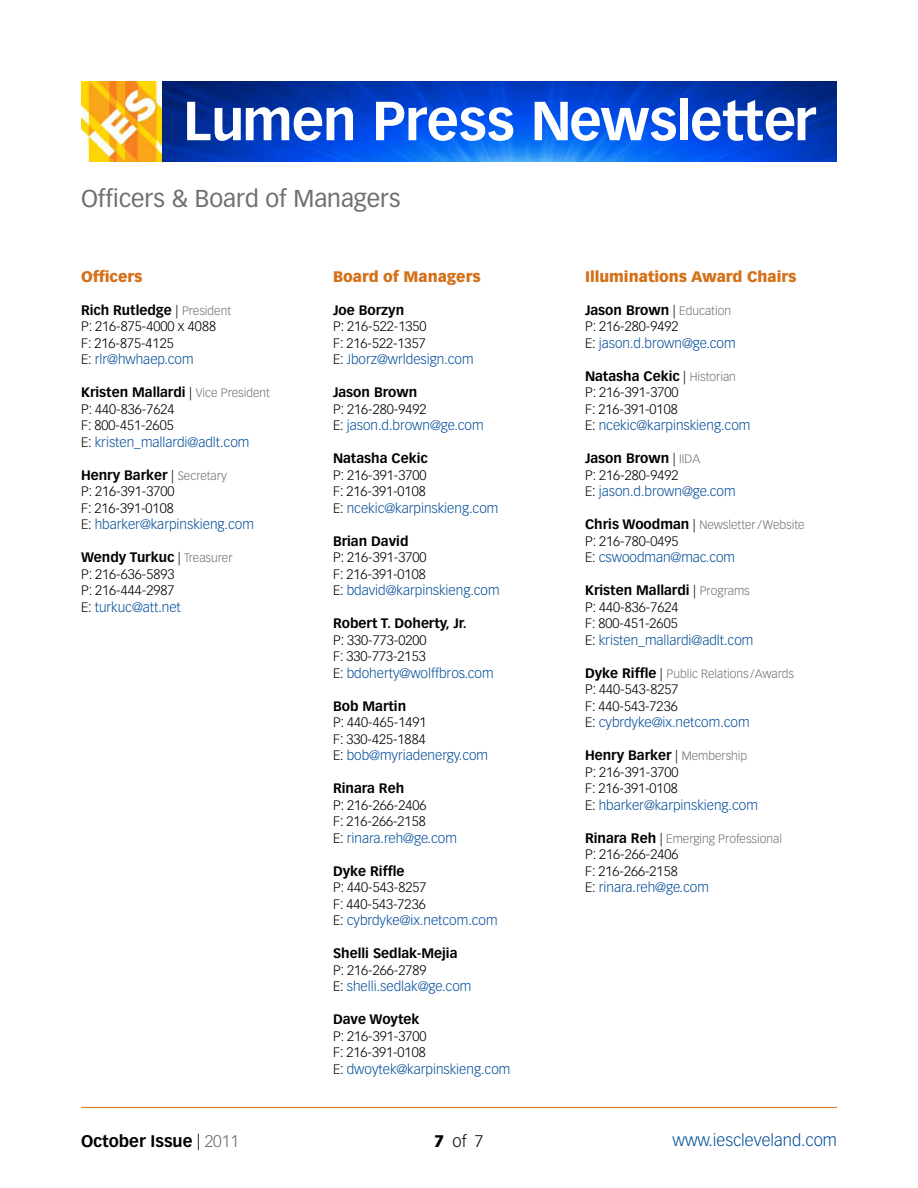
<style>
.page{position:relative;width:918px;height:1188px;background:#fff}
.page>*{position:absolute;margin:0;border:0;box-sizing:border-box;transform-origin:0 0}
.t1{font:700 54px "Vectora LH";letter-spacing:-.02em;color:#fff}
.t2{font:24px "Vectora LH";color:#6d6f71}
.t3{font:300 16.5px "Vectora LH";color:#004c98}
.t4{font:700 16.5px "Vectora LH";color:#000}
.t5{font:300 16.5px "Vectora LH";color:#000}
.t6{font:900 15px "Vectora LH";color:#d4711a}
.t7{font:300 13.5px/16.5px "Vectora LH";color:#000}
.t8{font:300 13.5px/16.5px "Vectora LH";color:#004c98}
.t9{font:700 13.5px "Vectora LH";color:#000}
.t10{font:300 12px "Vectora LH";color:#6d6f71}
.s1{font-weight:700}
.s2{font-size:12px;color:#6d6f71}
.s3{color:#004c98}
.s4{color:#000}
.s5{font-weight:700;color:#000}
.s6{font-weight:700;font-size:13.5px;color:#000}
.s7{font-size:13.5px;color:#000}
.s8{font-weight:300}
.s9{font-weight:300;color:#6d6f71}
.s10{font-weight:900}
</style>
<div class="page">
<hr style="left:81px;top:1107px;width:756px;height:1px;background:#d4711a">
<img style="left:81px;top:81px;width:756px;height:81px">
<h1 class="t1" style="left:183px;top:88px;width:634px">Lumen Press Newsletter</h1>
<h2 class="t2" style="left:81px;top:184px;width:321px">Officers &amp; Board of Managers</h2>
<p class="t6" style="left:81px;top:267px;width:63px">Officers</p>
<p class="t7" style="left:81px;top:302px;width:152px"><span class="s1">Rich Rutledge</span> | <span class="s2">President<br></span>P: 216-875-4000 x 4088<br>F: 216-875-4125<br>E: <span class="s3">rlr@hwhaep.com</span></p>
<p class="t7" style="left:81px;top:385px;width:191px"><span class="s1">Kristen Mallardi</span> | <span class="s2">Vice President<br></span>P: 440-836-7624<br>F: 800-451-2605<br>E: <span class="s3">kristen_mallardi@adlt.com</span></p>
<p class="t7" style="left:81px;top:467px;width:174px"><span class="s1">Henry Barker</span> | <span class="s2">Secretary<br></span>P: 216-391-3700<br>F: 216-391-0108<br>E: <span class="s3">hbarker@karpinskieng.com</span></p>
<p class="t7" style="left:81px;top:550px;width:153px"><span class="s1">Wendy Turkuc</span> | <span class="s2">Treasurer<br></span>P: 216-636-5893<br>P: 216-444-2987<br>E: <span class="s3">turkuc@att.net</span></p>
<p class="t6" style="left:333px;top:267px;width:149px">Board of Managers</p>
<p class="t9" style="left:333px;top:302px;width:73px">Joe Borzyn</p>
<p class="t7" style="left:333px;top:319px;width:142px">P: 216-522-1350<br>F: 216-522-1357<br>E: <span class="s3">Jborz@wrldesign.com</span></p>
<p class="t9" style="left:333px;top:384px;width:86px">Jason Brown</p>
<p class="t8" style="left:333px;top:401px;width:152px"><span class="s4">P: 216-280-9492<br>E:</span> jason.d.brown@ge.com</p>
<p class="t9" style="left:333px;top:450px;width:96px">Natasha Cekic</p>
<p class="t7" style="left:333px;top:467px;width:167px">P: 216-391-3700<br>F: 216-391-0108<br>E: <span class="s3">ncekic@karpinskieng.com</span></p>
<p class="t9" style="left:333px;top:533px;width:77px">Brian David</p>
<p class="t7" style="left:333px;top:550px;width:168px">P: 216-391-3700<br>F: 216-391-0108<br>E: <span class="s3">bdavid@karpinskieng.com</span></p>
<p class="t9" style="left:333px;top:615px;width:135px">Robert T. Doherty, Jr.</p>
<p class="t7" style="left:333px;top:632px;width:162px">P: 330-773-0200<br>F: 330-773-2153<br>E: <span class="s3">bdoherty@wolffbros.com</span></p>
<p class="t9" style="left:333px;top:698px;width:75px">Bob Martin</p>
<p class="t7" style="left:333px;top:715px;width:157px">P: 440-465-1491<br>F: 330-425-1884<br>E: <span class="s3">bob@myriadenergy.com</span></p>
<p class="t9" style="left:333px;top:780px;width:73px">Rinara Reh</p>
<p class="t7" style="left:333px;top:797px;width:125px">P: 216-266-2406<br>F: 216-266-2158<br>E: <span class="s3">rinara.reh@ge.com</span></p>
<p class="t9" style="left:333px;top:863px;width:73px">Dyke Riffle</p>
<p class="t7" style="left:333px;top:879px;width:166px">P: 440-543-8257<br>F: 440-543-7236<br>E: <span class="s3">cybrdyke@ix.netcom.com</span></p>
<p class="t9" style="left:333px;top:945px;width:126px">Shelli Sedlak-Mejia</p>
<p class="t8" style="left:333px;top:962px;width:140px"><span class="s4">P: 216-266-2789<br>E:</span> shelli.sedlak@ge.com</p>
<p class="t9" style="left:333px;top:1011px;width:88px">Dave Woytek</p>
<p class="t7" style="left:333px;top:1028px;width:179px">P: 216-391-3700<br>F: 216-391-0108<br>E: <span class="s3">dwoytek@karpinskieng.com</span></p>
<p class="t6" style="left:585px;top:267px;width:213px">Illuminations Award Chairs</p>
<p class="t8" style="left:585px;top:302px;width:152px"><span class="s5">Jason Brown</span> <span class="s4">|</span> <span class="s2">Education<br></span><span class="s4">P: 216-280-9492<br>E:</span> jason.d.brown@ge.com</p>
<p class="t7" style="left:585px;top:368px;width:167px"><span class="s1">Natasha Cekic</span> | <span class="s2">Historian<br></span>P: 216-391-3700<br>F: 216-391-0108<br>E: <span class="s3">ncekic@karpinskieng.com</span></p>
<p class="t8" style="left:585px;top:451px;width:152px"><span class="s5">Jason Brown</span> <span class="s4">|</span> <span class="s2">IIDA<br></span><span class="s4">P: 216-280-9492<br>E:</span> jason.d.brown@ge.com</p>
<p class="t10" style="left:585px;top:518px;width:221px"><span class="s6">Chris Woodman</span> <span class="s7">|</span> Newsletter/Website</p>
<p class="t8" style="left:585px;top:533px;width:152px"><span class="s4">P: 216-780-0495<br>E:</span> cswoodman@mac.com</p>
<p class="t7" style="left:585px;top:583px;width:170px"><span class="s1">Kristen Mallardi</span> | <span class="s2">Programs<br></span>P: 440-836-7624<br>F: 800-451-2605<br>E: <span class="s3">kristen_mallardi@adlt.com</span></p>
<p class="t10" style="left:585px;top:667px;width:211px"><span class="s6">Dyke Riffle</span> <span class="s7">|</span> Public Relations /Awards</p>
<p class="t7" style="left:585px;top:682px;width:166px">P: 440-543-8257<br>F: 440-543-7236<br>E: <span class="s3">cybrdyke@ix.netcom.com</span></p>
<p class="t7" style="left:585px;top:748px;width:174px"><span class="s1">Henry Barker</span> | <span class="s2">Membership<br></span>P: 216-391-3700<br>F: 216-391-0108<br>E: <span class="s3">hbarker@karpinskieng.com</span></p>
<p class="t10" style="left:585px;top:832px;width:199px"><span class="s6">Rinara Reh</span> <span class="s7">|</span> Emerging Professional</p>
<p class="t7" style="left:585px;top:847px;width:125px">P: 216-266-2406<br>F: 216-266-2158<br>E: <span class="s3">rinara.reh@ge.com</span></p>
<p class="t4" style="left:81px;top:1131px;width:160px">October Issue <span class="s8">|</span> <span class="s9">2011</span></p>
<p class="t5" style="left:435px;top:1132px;width:50px"><span class="s10">7</span>of7</p>
<p class="t3" style="left:673px;top:1131px;width:166px">www.iescleveland.com</p>
</div>
